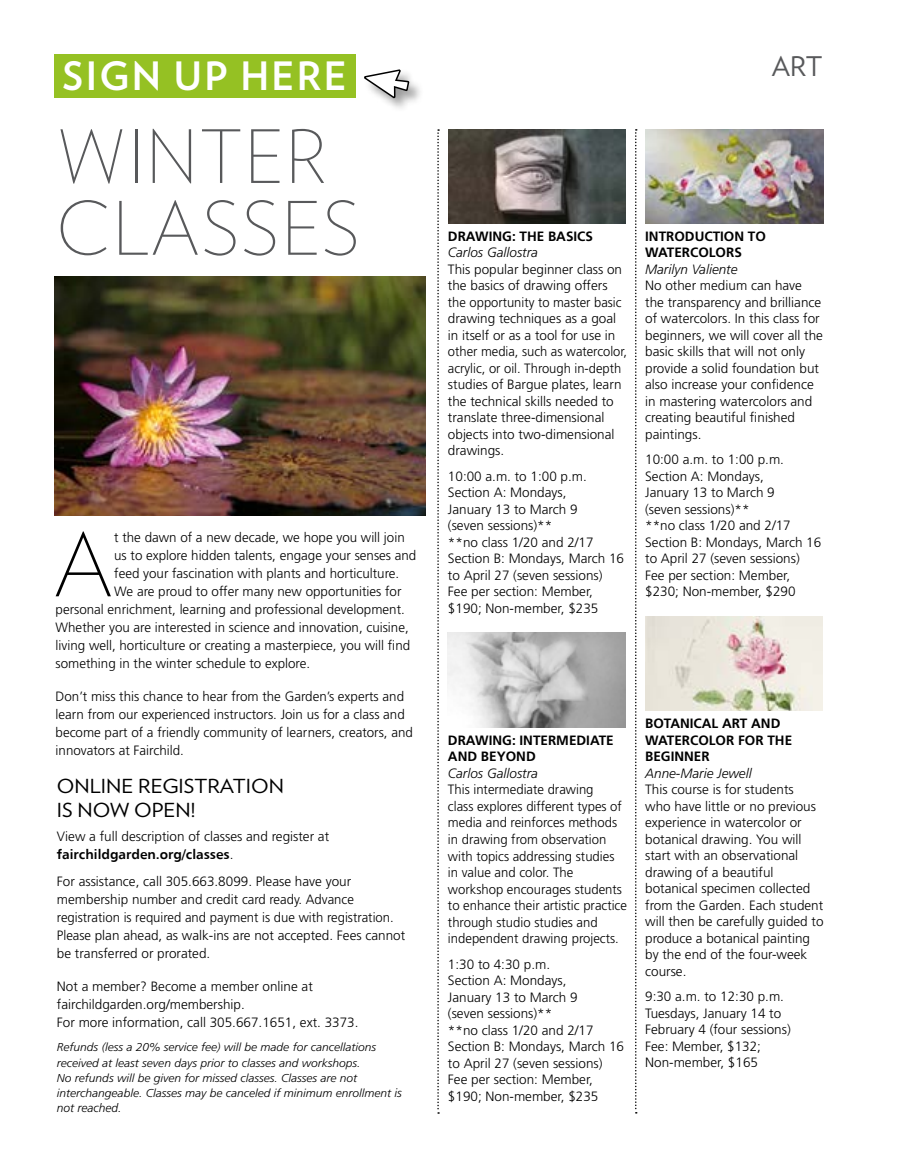
<style>
.page{position:relative;width:905px;height:1175px;background:#fff}
.page>*{position:absolute;margin:0;border:0;box-sizing:border-box;transform-origin:0 0}
.t1{font:200 87.15px "Verlag";color:#000}
.t2{font:200 73.5px "Verlag";letter-spacing:.025em;color:#58595b}
.t3{font:200 73.2px "Verlag";letter-spacing:.025em;color:#58595b}
.t4{font:700 39px "Verlag";letter-spacing:.06em;color:#fff}
.t5{font:27px "Verlag";color:#58595b}
.t6{font:19.35px/24px "Verlag";color:#000;scale:1.09 1}
.t7{font:300 13.5px/16.5px "Frutiger LT Std";color:#000}
.t8{font:700 13.5px/16.5px "Frutiger LT Std";color:#000}
.t9{font:italic 300 13.5px "Frutiger LT Std";color:#000}
.t10{font:13.5px "Humanist 777 BT Bold B";color:#000}
.t11{font:italic 300 12px "Frutiger LT Std";color:#000}
.t12{font:italic 300 11.4px/15px "Frutiger LT Std";color:#000;scale:1.05 1}
.s1{font-family:"Frutiger LT Std";font-weight:300}
.s2{font-size:12px}
</style>
<div class="page">
<img style="left:448px;top:129px;width:177px;height:95px">
<svg style="left:635px;top:129px;width:1px;height:984px"></svg>
<img style="left:448px;top:632px;width:177px;height:95px">
<img style="left:646px;top:129px;width:177px;height:95px">
<svg style="left:437px;top:129px;width:2px;height:984px"></svg>
<img style="left:645px;top:616px;width:177px;height:94px">
<img style="left:54px;top:276px;width:372px;height:240px">
<div style="left:54px;top:54px;width:301px;height:44px;background:#95c123"></div>
<div style="left:364px;top:69px;width:60px;height:44px;background:#000;opacity:.39"></div>
<svg style="left:364px;top:69px;width:46px;height:31px"></svg>
<h3 class="t4" style="left:63px;top:45px;width:285px">SIGN UP HERE</h3>
<h3 class="t3" style="left:56px;top:104px;width:272px">WINTER</h3>
<h2 class="t2" style="left:56px;top:175px;width:305px">CLASSES</h2>
<h1 class="t1" style="left:52px;top:502px;width:63px">A</h1>
<p class="t7" style="left:114px;top:529px;width:292px">t the dawn of a new decade, we hope you will join</p>
<p class="t7" style="left:114px;top:547px;width:304px">us to explore hidden talents, engage your senses and</p>
<p class="t7" style="left:114px;top:565px;width:286px">feed your fascination with plants and horticulture.</p>
<p class="t7" style="left:114px;top:583px;width:289px">We are proud to offer many new opportunities for</p>
<p class="t7" style="left:56px;top:601px;width:351px">personal enrichment, learning and professional development.</p>
<p class="t7" style="left:56px;top:619px;width:354px">Whether you are interested in science and innovation, cuisine,</p>
<p class="t7" style="left:56px;top:637px;width:356px">living well, horticulture or creating a masterpiece, you will find</p>
<p class="t7" style="left:56px;top:655px;width:256px">something in the winter schedule to explore.</p>
<p class="t7" style="left:56px;top:688px;width:359px;line-height:18px">Don’t miss this chance to hear from the Garden’s experts and learn from our experienced instructors. Join us for a class and become part of a friendly community of learners, creators, and innovators at Fairchild.</p>
<h3 class="t6" style="left:57px;top:773px;width:210px">ONLINE REGISTRATION<br>IS NOW OPEN!</h3>
<p class="t7" style="left:57px;top:828px;width:274px">View a full description of classes and register at</p>
<p class="t10" style="left:57px;top:846px;width:178px">fairchildgarden.org/classes<span class="s1">.</span></p>
<p class="t7" style="left:57px;top:873px;width:350px;line-height:18px">For assistance, call 305.663.8099. Please have your membership number and credit card ready. Advance registration is required and payment is due with registration.<br>Please plan ahead, as walk-ins are not accepted. Fees cannot be transferred or prorated.</p>
<p class="t7" style="left:57px;top:978px;width:303px;line-height:18px">Not a member? Become a member online at fairchildgarden.org/membership.<br>For more information, call 305.667.1651, ext. 3373.</p>
<p class="t12" style="left:57px;top:1040px;width:330px">Refunds (less a 20% service fee) will be made for cancellations received at least seven days prior to classes and workshops.<br>No refunds will be given for missed classes. Classes are not interchangeable. Classes may be canceled if minimum enrollment <span class="s2">is</span></p>
<p class="t11" style="left:57px;top:1100px;width:66px">not reached.</p>
<h3 class="t5" style="left:771px;top:46px;width:52px">ART</h3>
<p class="t8" style="left:448px;top:228px;width:147px">DRAWING: THE BASICS</p>
<p class="t9" style="left:448px;top:245px;width:91px">Carlos Gallostra</p>
<p class="t7" style="left:448px;top:261px;width:181px">This popular beginner class on the basics of drawing offers the opportunity to master basic drawing techniques as a goal in itself or as a tool for use in other media, such as watercolor, acrylic, or oil. Through in-depth studies of Bargue plates, learn the technical skills needed to translate three-dimensional objects into two-dimensional drawings.</p>
<p class="t7" style="left:448px;top:468px;width:178px">10:00 a.m. to 1:00 p.m.<br>Section A: Mondays,<br>January 13 to March 9<br>(seven sessions)**<br>**no class 1/20 and 2/17<br>Section B: Mondays, March 16 to April 27 (seven sessions)<br>Fee per section: Member, $190; Non-member, $235</p>
<p class="t8" style="left:645px;top:228px;width:122px">INTRODUCTION TO<br>WATERCOLORS</p>
<p class="t9" style="left:645px;top:261px;width:94px">Marilyn Valiente</p>
<p class="t7" style="left:645px;top:277px;width:179px">No other medium can have the transparency and brilliance of watercolors. In this class for beginners, we will cover all the basic skills that will not only provide a solid foundation but also increase your confidence in mastering watercolors and creating beautiful finished paintings.</p>
<p class="t7" style="left:645px;top:451px;width:178px">10:00 a.m. to 1:00 p.m.<br>Section A: Mondays,<br>January 13 to March 9<br>(seven sessions)**<br>**no class 1/20 and 2/17<br>Section B: Mondays, March 16 to April 27 (seven sessions)<br>Fee per section: Member, $230; Non-member, $290</p>
<p class="t8" style="left:448px;top:732px;width:167px">DRAWING: INTERMEDIATE<br>AND BEYOND</p>
<p class="t9" style="left:448px;top:765px;width:91px">Carlos Gallostra</p>
<p class="t7" style="left:448px;top:781px;width:180px">This intermediate drawing<br>class explores different types of media and reinforces methods in drawing from observation with topics addressing studies in value and color. The workshop encourages students to enhance their artistic practice through studio studies and independent drawing projects.</p>
<p class="t7" style="left:448px;top:955px;width:178px">1:30 to 4:30 p.m.<br>Section A: Mondays,<br>January 13 to March 9<br>(seven sessions)**<br>**no class 1/20 and 2/17<br>Section B: Mondays, March 16 to April 27 (seven sessions)<br>Fee per section: Member, $190; Non-member, $235</p>
<p class="t8" style="left:645px;top:715px;width:148px">BOTANICAL ART AND<br>WATERCOLOR FOR THE<br>BEGINNER</p>
<p class="t9" style="left:645px;top:765px;width:108px">Anne-Marie Jewell</p>
<p class="t7" style="left:645px;top:781px;width:180px">This course is for students<br>who have little or no previous experience in watercolor or botanical drawing. You will start with an observational drawing of a beautiful botanical specimen collected from the Garden. Each student will then be carefully guided to produce a botanical painting by the end of the four-week course.</p>
<p class="t7" style="left:645px;top:988px;width:147px">9:30 a.m. to 12:30 p.m.<br>Tuesdays, January 14 to<br>February 4 (four sessions)<br>Fee: Member, $132;<br>Non-member, $165</p>
</div>
